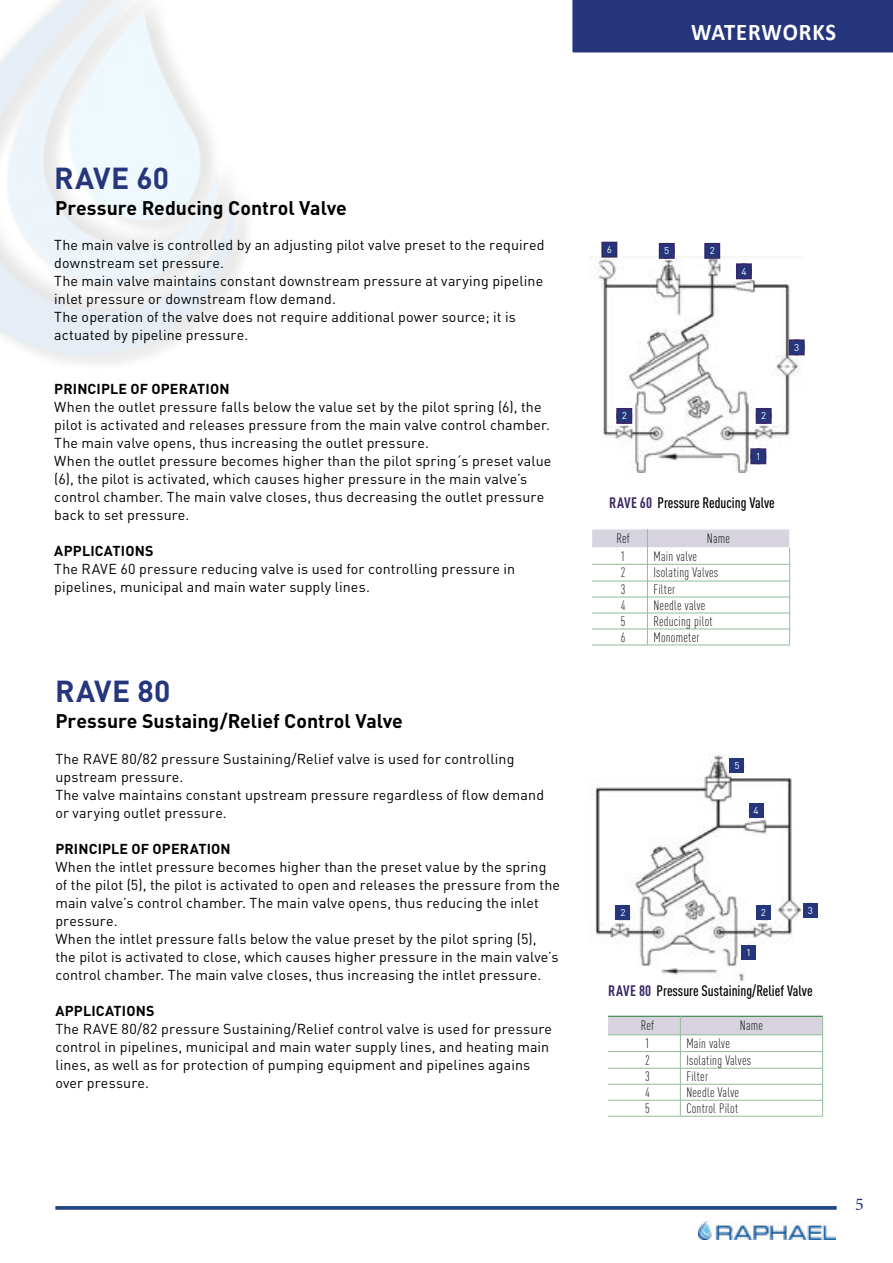
<style>
.page{position:relative;width:893px;height:1263px;background:#fff}
.page>*{position:absolute;margin:0;border:0;box-sizing:border-box;transform-origin:0 0}
.t1{font:700 30px "DIN Pro";letter-spacing:.015em;color:#26367d}
.t2{font:700 24px "Calibri";letter-spacing:.03em;color:#fff;scale:.94 1}
.t3{font:700 19.5px "DIN Pro";color:#000}
.t4{font:18px "Minion Pro";color:#26367d}
.t5{font:500 condensed 15px "DIN Pro";color:#000}
.t6{font:14.25px/18px "DIN Pro";letter-spacing:.01em;color:#000}
.t7{font:14.25px/18px "DIN Pro";letter-spacing:.01em;color:#000}
.t8{font:700 14.25px "DIN Pro";letter-spacing:.01em;color:#000}
.t9{font:300 condensed 13.5px "DIN Pro";letter-spacing:.02em;color:#000}
.t10{font:9.9px "DIN Pro";color:#fff}
.s1{font-weight:700;color:#392763}
</style>
<div class="page">
<img style="left:699px;top:1221px;width:136px;height:18px">
<div style="left:0;top:0;width:253px;height:370px;background:#000;opacity:.75"></div>
<img style="left:0;top:0;width:236px;height:355px">
<div style="left:572px;top:0;width:321px;height:53px;background:#26367d"></div>
<svg style="left:55px;top:1206px;width:782px;height:4px;background:#32528b"></svg>
<img style="left:589px;top:755px;width:229px;height:226px">
<svg style="left:608px;top:1016px;width:215px;height:100px"></svg>
<hr style="left:608px;top:1116px;width:72px;height:1px;background:#90bc99">
<hr style="left:680px;top:1116px;width:143px;height:1px;background:#90bc99">
<svg style="left:592px;top:529px;width:198px;height:116px"></svg>
<hr style="left:592px;top:645px;width:55px;height:1px;background:#90bc99">
<hr style="left:647px;top:645px;width:143px;height:1px;background:#90bc99">
<img style="left:589px;top:257px;width:215px;height:216px">
<div style="left:751px;top:449px;width:14px;height:14px;background:#26367d"></div>
<div style="left:750px;top:448px;width:16px;height:16px;border:2px solid #392763"></div>
<div style="left:617px;top:409px;width:14px;height:14px;background:#26367d"></div>
<div style="left:616px;top:408px;width:16px;height:16px;border:2px solid #392763"></div>
<div style="left:789px;top:340px;width:15px;height:15px;background:#26367d"></div>
<div style="left:789px;top:339px;width:16px;height:16px;border:2px solid #392763"></div>
<div style="left:756px;top:409px;width:15px;height:14px;background:#26367d"></div>
<div style="left:756px;top:408px;width:16px;height:16px;border:2px solid #392763"></div>
<div style="left:737px;top:264px;width:14px;height:15px;background:#26367d"></div>
<div style="left:736px;top:263px;width:16px;height:16px;border:2px solid #392763"></div>
<div style="left:660px;top:244px;width:14px;height:14px;background:#26367d"></div>
<div style="left:659px;top:243px;width:16px;height:16px;border:2px solid #392763"></div>
<div style="left:705px;top:244px;width:14px;height:14px;background:#26367d"></div>
<div style="left:704px;top:243px;width:16px;height:16px;border:2px solid #392763"></div>
<div style="left:602px;top:242px;width:15px;height:15px;background:#26367d"></div>
<div style="left:601px;top:242px;width:16px;height:16px;border:2px solid #392763"></div>
<div style="left:742px;top:945px;width:14px;height:14px;background:#26367d"></div>
<div style="left:616px;top:905px;width:14px;height:14px;background:#26367d"></div>
<div style="left:803px;top:903px;width:14px;height:14px;background:#26367d"></div>
<div style="left:756px;top:905px;width:14px;height:14px;background:#26367d"></div>
<div style="left:749px;top:804px;width:14px;height:14px;background:#26367d"></div>
<div style="left:730px;top:759px;width:14px;height:14px;background:#26367d"></div>
<h2 class="t2" style="left:691px;top:15px;width:156px">WATERWORKS</h2>
<h1 class="t1" style="left:54px;top:153px;width:117px">RAVE 60</h1>
<h3 class="t3" style="left:55px;top:192px;width:293px">Pressure Reducing Control Valve</h3>
<p class="t6" style="left:54px;top:235px;width:492px">The main valve is controlled by an adjusting pilot valve preset to the required downstream set pressure.<br>The main valve maintains constant downstream pressure at varying pipeline inlet pressure or downstream flow demand.<br>The operation of the valve does not require additional power source; it is actuated by pipeline pressure.</p>
<p class="t8" style="left:54px;top:377px;width:177px">PRINCIPLE OF OPERATION</p>
<p class="t6" style="left:54px;top:397px;width:499px">When the outlet pressure falls below the value set by the pilot spring (6), the pilot is activated and releases pressure from the main valve control chamber.<br>The main valve opens, thus increasing the outlet pressure.<br>When the outlet pressure becomes higher than the pilot spring´s preset value (6), the pilot is activated, which causes higher pressure in the main valve’s control chamber. The main valve closes, thus decreasing the outlet pressure back to set pressure.</p>
<p class="t8" style="left:54px;top:539px;width:101px">APPLICATIONS</p>
<p class="t7" style="left:54px;top:560px;width:462px">The RAVE 60 pressure reducing valve is used for controlling pressure in pipelines, municipal and main water supply lines.</p>
<h1 class="t1" style="left:55px;top:666px;width:117px">RAVE 80</h1>
<h3 class="t3" style="left:55px;top:704px;width:349px">Pressure Sustaing/Relief Control Valve</h3>
<p class="t7" style="left:55px;top:749px;width:490px">The RAVE 80/82 pressure Sustaining/Relief valve is used for controlling upstream pressure.<br>The valve maintains constant upstream pressure regardless of flow demand or varying outlet pressure.</p>
<p class="t8" style="left:55px;top:837px;width:177px">PRINCIPLE OF OPERATION</p>
<p class="t6" style="left:55px;top:856px;width:506px">When the intlet pressure becomes higher than the preset value by the spring of the pilot (5), the pilot is activated to open and releases the pressure from the main valve’s control chamber. The main valve opens, thus reducing the inlet pressure.<br>When the intlet pressure falls below the value preset by the pilot spring (5), the pilot is activated to close, which causes higher pressure in the main valve’s control chamber. The main valve closes, thus increasing the intlet pressure.</p>
<p class="t8" style="left:55px;top:999px;width:101px">APPLICATIONS</p>
<p class="t7" style="left:55px;top:1019px;width:498px">The RAVE 80/82 pressure Sustaining/Relief control valve is used for pressure control in pipelines, municipal and main water supply lines, and heating main lines, as well as for protection of pumping equipment and pipelines agains over pressure.</p>
<p class="t10" style="left:607px;top:242px;width:7px">6</p>
<p class="t10" style="left:664px;top:243px;width:7px">5</p>
<p class="t10" style="left:710px;top:243px;width:7px">2</p>
<p class="t10" style="left:741px;top:263px;width:7px">4</p>
<p class="t10" style="left:794px;top:340px;width:7px">3</p>
<p class="t10" style="left:622px;top:408px;width:7px">2</p>
<p class="t10" style="left:761px;top:408px;width:7px">2</p>
<p class="t10" style="left:756px;top:448px;width:7px">1</p>
<p class="t5" style="left:609px;top:492px;width:167px"><span class="s1">RAVE 60</span> Pressure Reducing Valve</p>
<p class="t9" style="left:616px;top:529px;width:15px">Ref</p>
<p class="t9" style="left:707px;top:529px;width:25px">Name</p>
<p class="t9" style="left:621px;top:546px;width:6px">1</p>
<p class="t9" style="left:653px;top:546px;width:45px">Main valve</p>
<p class="t9" style="left:621px;top:563px;width:6px">2</p>
<p class="t9" style="left:653px;top:563px;width:66px">Isolating Valves</p>
<p class="t9" style="left:621px;top:579px;width:6px">3</p>
<p class="t9" style="left:653px;top:579px;width:23px">Filter</p>
<p class="t9" style="left:621px;top:595px;width:6px">4</p>
<p class="t9" style="left:653px;top:595px;width:53px">Needle valve</p>
<p class="t9" style="left:621px;top:611px;width:6px">5</p>
<p class="t9" style="left:653px;top:611px;width:61px">Reducing pilot</p>
<p class="t9" style="left:621px;top:627px;width:6px">6</p>
<p class="t9" style="left:653px;top:627px;width:48px">Monometer</p>
<p class="t10" style="left:734px;top:758px;width:7px">5</p>
<p class="t10" style="left:753px;top:803px;width:7px">4</p>
<p class="t10" style="left:620px;top:904px;width:7px">2</p>
<p class="t10" style="left:761px;top:904px;width:7px">2</p>
<p class="t10" style="left:808px;top:902px;width:7px">3</p>
<p class="t10" style="left:746px;top:944px;width:7px">1</p>
<p class="t5" style="left:608px;top:979px;width:206px"><span class="s1">RAVE 80</span> Pressure Sustaining/Relief Valve</p>
<p class="t9" style="left:641px;top:1016px;width:15px">Ref</p>
<p class="t9" style="left:740px;top:1016px;width:25px">Name</p>
<p class="t9" style="left:645px;top:1034px;width:6px">1</p>
<p class="t9" style="left:686px;top:1034px;width:45px">Main valve</p>
<p class="t9" style="left:645px;top:1050px;width:6px">2</p>
<p class="t9" style="left:686px;top:1050px;width:66px">Isolating Valves</p>
<p class="t9" style="left:645px;top:1067px;width:6px">3</p>
<p class="t9" style="left:686px;top:1067px;width:23px">Filter</p>
<p class="t9" style="left:645px;top:1083px;width:6px">4</p>
<p class="t9" style="left:686px;top:1083px;width:54px">Needle Valve</p>
<p class="t9" style="left:645px;top:1099px;width:6px">5</p>
<p class="t9" style="left:686px;top:1099px;width:53px">Control Pilot</p>
<p class="t4" style="left:855px;top:1192px;width:10px">5</p>
</div>
